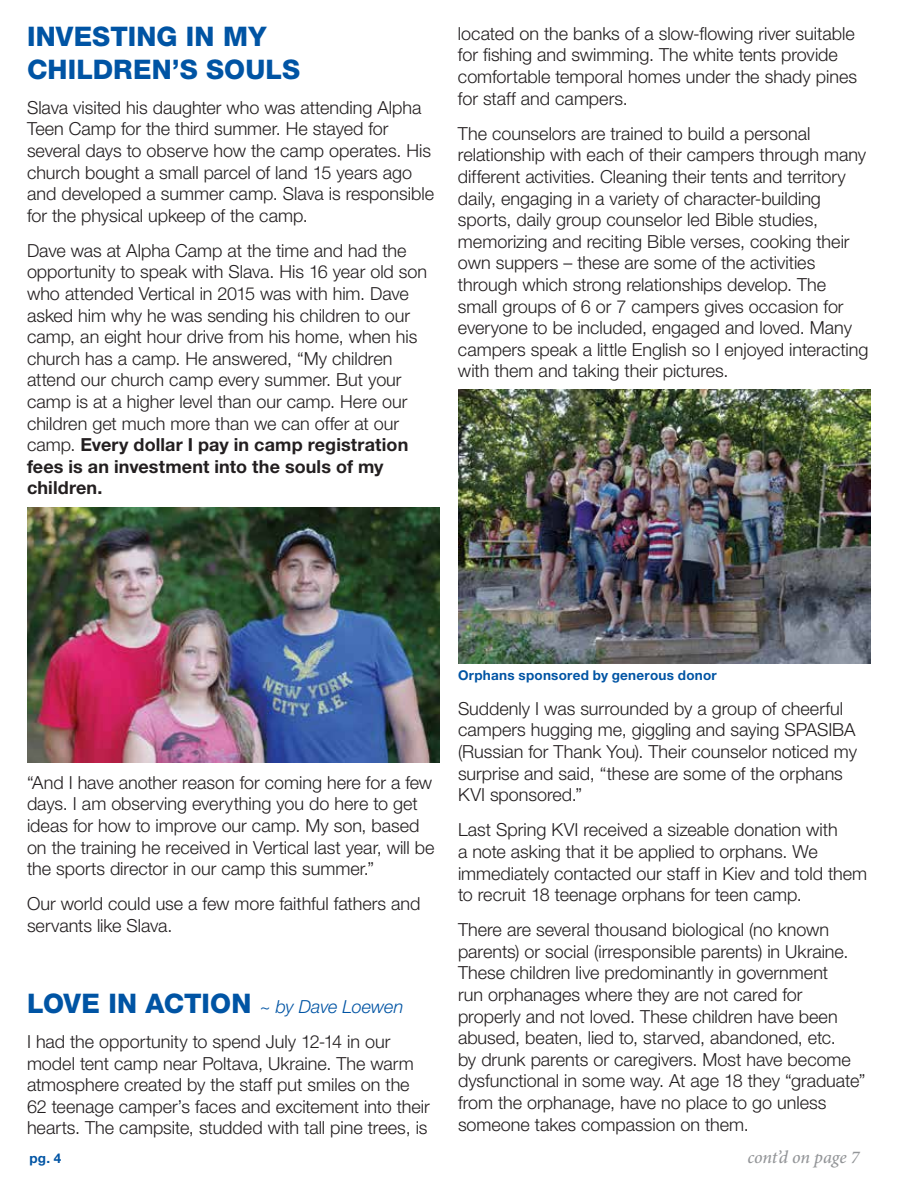
<style>
.page{position:relative;width:898px;height:1188px;background:#fff}
.page>*{position:absolute;margin:0;border:0;box-sizing:border-box;transform-origin:0 0}
.t1{font:800 27px/32.4px "Helvetica Neue LT Std";letter-spacing:.005em;color:#0054a4}
.t2{font:300 18px/21.6px "Helvetica Neue LT Std";color:#231f20}
.t3{font:italic 500 18px "Minion Pro";letter-spacing:-.01em;color:#939598}
.t4{font:700 13.5px "Helvetica Neue LT Std";letter-spacing:.02em;color:#0054a4}
.s1{font-weight:700}
.s2{font-weight:800;font-size:27px;color:#0054a4}
.s3{font-style:italic;color:#0054a4}
</style>
<div class="page">
<img style="left:27px;top:508px;width:413px;height:255px">
<img style="left:458px;top:390px;width:413px;height:273px">
<h1 class="t1" style="left:27px;top:20px;width:275px">INVESTING IN MY<br>CHILDREN’S SOULS</h1>
<p class="t2" style="left:27px;top:96px;width:408px">Slava visited his daughter who was attending Alpha Teen Camp for the third summer. He stayed for several days to observe how the camp operates. His church bought a small parcel of land 15 years ago and developed a summer camp. Slava is responsible for the physical upkeep of the camp.</p>
<p class="t2" style="left:27px;top:239px;width:402px">Dave was at Alpha Camp at the time and had the opportunity to speak with Slava. His 16 year old son who attended Vertical in 2015 was with him. Dave asked him why he was sending his children to our camp, an eight hour drive from his home, when his church has a camp. He answered, “My children attend our church camp every summer. But your camp is at a higher level than our camp. Here our children get much more than we can offer at our camp. <span class="s1">Every dollar I pay in camp registration fees is an investment into the souls of my children.</span></p>
<p class="t2" style="left:458px;top:22px;width:401px">located on the banks of a slow-flowing river suitable for fishing and swimming. The white tents provide comfortable temporal homes under the shady pines for staff and campers.</p>
<p class="t2" style="left:458px;top:122px;width:412px">The counselors are trained to build a personal relationship with each of their campers through many different activities. Cleaning their tents and territory daily, engaging in a variety of character-building sports, daily group counselor led Bible studies, memorizing and reciting Bible verses, cooking their own suppers – these are some of the activities through which strong relationships develop. The small groups of 6 or 7 campers gives occasion for everyone to be included, engaged and loved. Many campers speak a little English so I enjoyed interacting with them and taking their pictures.</p>
<p class="t2" style="left:27px;top:771px;width:409px">“And I have another reason for coming here for a few days. I am observing everything you do here to get ideas for how to improve our camp. My son, based on the training he received in Vertical last year, will be the sports director in our camp this summer.”</p>
<p class="t2" style="left:27px;top:893px;width:395px">Our world could use a few more faithful fathers and servants like Slava.</p>
<p class="t2" style="left:27px;top:989px;width:378px;line-height:35.1px"><span class="s2">LOVE IN ACTION</span> <span class="s3">~ by Dave Loewen<br></span>I had the opportunity to spend July 12-14 in our</p>
<p class="t2" style="left:27px;top:1052px;width:404px">model tent camp near Poltava, Ukraine. The warm atmosphere created by the staff put smiles on the 62 teenage camper’s faces and excitement into their hearts. The campsite, studded with tall pine trees, is</p>
<p class="t4" style="left:29px;top:1150px;width:33px">pg. 4</p>
<p class="t4" style="left:458px;top:667px;width:260px">Orphans sponsored by generous donor</p>
<p class="t2" style="left:458px;top:697px;width:400px">Suddenly I was surrounded by a group of cheerful campers hugging me, giggling and saying SPASIBA (Russian for Thank You). Their counselor noticed my surprise and said, “these are some of the orphans KVI sponsored.”</p>
<p class="t2" style="left:458px;top:819px;width:411px">Last Spring KVI received a sizeable donation with<br>a note asking that it be applied to orphans. We immediately contacted our staff in Kiev and told them to recruit 18 teenage orphans for teen camp.</p>
<p class="t2" style="left:458px;top:919px;width:409px">There are several thousand biological (no known parents) or social (irresponsible parents) in Ukraine.<br>These children live predominantly in government<br>run orphanages where they are not cared for properly and not loved. These children have been abused, beaten, lied to, starved, abandoned, etc.<br>by drunk parents or caregivers. Most have become dysfunctional in some way. At age 18 they “graduate” from the orphanage, have no place to go unless someone takes compassion on them.</p>
<p class="t3" style="left:747px;top:1145px;width:113px">cont’d on page 7</p>
</div>
